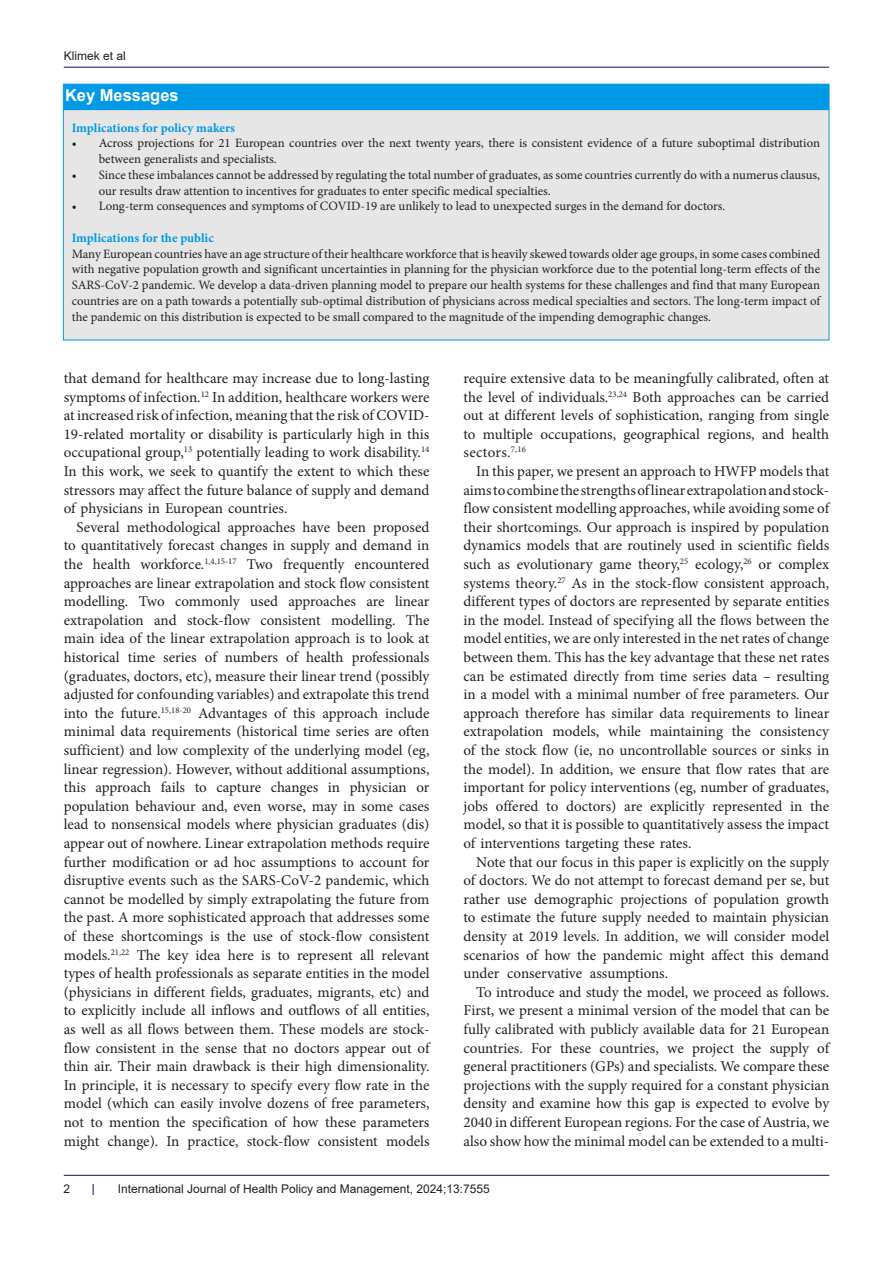
<style>
.page{position:relative;width:893px;height:1263px;background:#fff}
.page>*{position:absolute;margin:0;border:0;box-sizing:border-box;transform-origin:0 0}
.t1{font:700 16.5px "Arial";color:#fff}
.t2{font:15px/18.6px "Minion Pro";color:#231f20;text-align:justify}
.t3{font:12.75px/15.8px "Minion Pro";color:#231f20}
.t4{font:700 12.75px "Minion Pro";color:#0099e5}
.t5{font:12px "Arial";color:#231f20}
</style>
<div class="page">
<hr style="left:64px;top:67px;width:765px;height:1px;background:#190066">
<hr style="left:64px;top:1175px;width:765px;height:1px;background:#190066">
<div style="left:63px;top:84px;width:766px;height:256px;background:#e6e6e6"></div>
<div style="left:63px;top:84px;width:766px;height:26px;background:#0099e5;border:2px solid #0099e5"></div>
<p class="t5" style="left:64px;top:48px;width:64px">Klimek et al</p>
<p class="t1" style="left:65px;top:83px;width:115px">Key Messages</p>
<p class="t4" style="left:72px;top:118px;width:165px">Implications for policy makers</p>
<p class="t3" style="left:99px;top:135px;width:723px;text-indent:-27px">• Across projections for 21 European countries over the next twenty years, there is consistent evidence of a future suboptimal distribution between generalists and specialists.</p>
<p class="t3" style="left:99px;top:167px;width:723px;text-indent:-27px">• Since these imbalances cannot be addressed by regulating the total number of graduates, as some countries currently do with a numerus clausus, our results draw attention to incentives for graduates to enter specific medical specialties.</p>
<p class="t3" style="left:72px;top:198px;width:655px">• Long-term consequences and symptoms of COVID-19 are unlikely to lead to unexpected surges in the demand for doctors.</p>
<p class="t4" style="left:72px;top:229px;width:144px">Implications for the public</p>
<p class="t3" style="left:72px;top:246px;width:750px;text-align:justify">Many European countries have an age structure of their healthcare workforce that is heavily skewed towards older age groups, in some cases combined with negative population growth and significant uncertainties in planning for the physician workforce due to the potential long-term effects of the SARS-CoV-2 pandemic. We develop a data-driven planning model to prepare our health systems for these challenges and find that many European countries are on a path towards a potentially sub-optimal distribution of physicians across medical specialties and sectors. The long-term impact of the pandemic on this distribution is expected to be small compared to the magnitude of the impending demographic changes.</p>
<p class="t2" style="left:64px;top:369px;width:367px">that demand for healthcare may increase due to long-lasting symptoms of infection.<sup>12</sup> In addition, healthcare workers were at increased risk of infection, meaning that the risk of COVID-19-related mortality or disability is particularly high in this occupational group,<sup>13</sup> potentially leading to work disability.<sup>14<br></sup>In this work, we seek to quantify the extent to which these stressors may affect the future balance of supply and demand of physicians in European countries.</p>
<p class="t2" style="left:64px;top:518px;width:367px;text-indent:13px">Several methodological approaches have been proposed to quantitatively forecast changes in supply and demand in the health workforce.<sup>1,4,15-17</sup> Two frequently encountered approaches are linear extrapolation and stock flow consistent modelling. Two commonly used approaches are linear extrapolation and stock-flow consistent modelling. The main idea of the linear extrapolation approach is to look at historical time series of numbers of health professionals (graduates, doctors, etc), measure their linear trend (possibly adjusted for confounding variables) and extrapolate this trend into the future.<sup>15,18-20</sup> Advantages of this approach include minimal data requirements (historical time series are often sufficient) and low complexity of the underlying model (eg, linear regression). However, without additional assumptions, this approach fails to capture changes in physician or population behaviour and, even worse, may in some cases lead to nonsensical models where physician graduates (dis) appear out of nowhere. Linear extrapolation methods require further modification or ad hoc assumptions to account for disruptive events such as the SARS-CoV-2 pandemic, which cannot be modelled by simply extrapolating the future from the past. A more sophisticated approach that addresses some of these shortcomings is the use of stock-flow consistent models.<sup>21,22</sup> The key idea here is to represent all relevant types of health professionals as separate entities in the model (physicians in different fields, graduates, migrants, etc) and to explicitly include all inflows and outflows of all entities, as well as all flows between them. These models are stock&shy;flow consistent in the sense that no doctors appear out of thin air. Their main drawback is their high dimensionality.<br>In principle, it is necessary to specify every flow rate in the model (which can easily involve dozens of free parameters, not to mention the specification of how these parameters might change). In practice, stock-flow consistent models</p>
<p class="t2" style="left:463px;top:369px;width:367px">require extensive data to be meaningfully calibrated, often at the level of individuals.<sup>23,24</sup> Both approaches can be carried out at different levels of sophistication, ranging from single to multiple occupations, geographical regions, and health sectors.<sup>7,16</sup></p>
<p class="t2" style="left:463px;top:462px;width:367px;text-indent:13px">In this paper, we present an approach to HWFP models that aims to combine the strengths of linear extrapolation and stock&shy;flow consistent modelling approaches, while avoiding some of their shortcomings. Our approach is inspired by population dynamics models that are routinely used in scientific fields such as evolutionary game theory,<sup>25</sup> ecology,<sup>26</sup> or complex systems theory.<sup>27</sup> As in the stock-flow consistent approach, different types of doctors are represented by separate entities in the model. Instead of specifying all the flows between the model entities, we are only interested in the net rates of change between them. This has the key advantage that these net rates can be estimated directly from time series data – resulting in a model with a minimal number of free parameters. Our approach therefore has similar data requirements to linear extrapolation models, while maintaining the consistency of the stock flow (ie, no uncontrollable sources or sinks in the model). In addition, we ensure that flow rates that are important for policy interventions (eg, number of graduates, jobs offered to doctors) are explicitly represented in the model, so that it is possible to quantitatively assess the impact of interventions targeting these rates.</p>
<p class="t2" style="left:463px;top:853px;width:367px;text-indent:13px">Note that our focus in this paper is explicitly on the supply of doctors. We do not attempt to forecast demand per se, but rather use demographic projections of population growth to estimate the future supply needed to maintain physician density at 2019 levels. In addition, we will consider model scenarios of how the pandemic might affect this demand under conservative assumptions.</p>
<p class="t2" style="left:463px;top:983px;width:367px;text-indent:13px">To introduce and study the model, we proceed as follows.<br>First, we present a minimal version of the model that can be fully calibrated with publicly available data for 21 European countries. For these countries, we project the supply of general practitioners (GPs) and specialists. We compare these projections with the supply required for a constant physician density and examine how this gap is expected to evolve by 2040 in different European regions. For the case of Austria, we also show how the minimal model can be extended to a multi-</p>
<p class="t5" style="left:64px;top:1180px;width:8px">2</p>
<p class="t5" style="left:118px;top:1180px;width:374px">International Journal of Health Policy and Management, 2024;13:7555</p>
</div>
